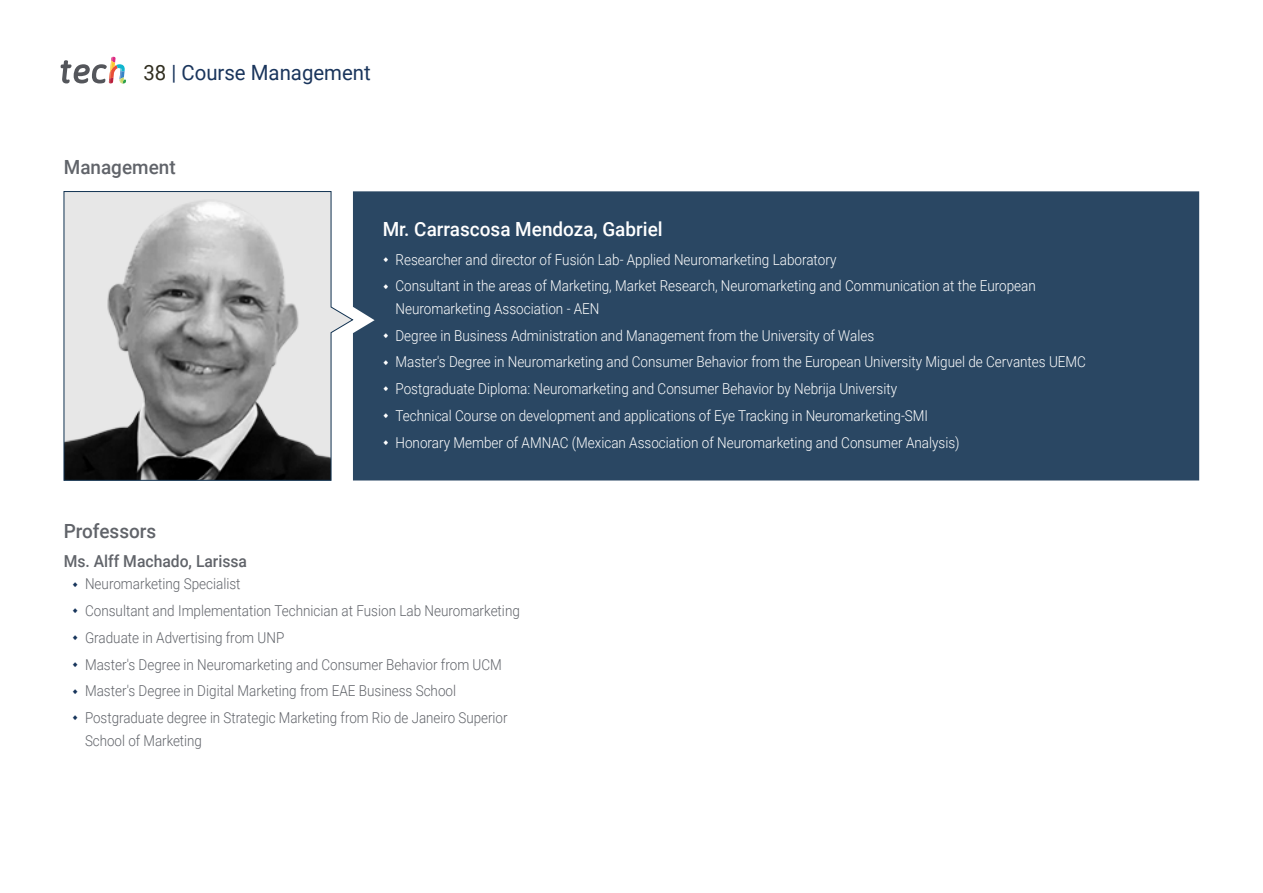
<style>
.page{position:relative;width:1263px;height:893px;background:#fff}
.page>*{position:absolute;margin:0;border:0;box-sizing:border-box;transform-origin:0 0}
.t1{font:21px "Roboto";color:#1a355c}
.t2{font:500 19.5px "Roboto";color:#fff}
.t3{font:500 19.5px "Roboto";color:#61646a}
.t4{font:500 16.5px "Roboto";color:#61646a;scale:.95 1}
.t5{font:300 15px/26.7px "Roboto";color:#fff;scale:.9 1}
.t6{font:300 15px/26.7px "Roboto";color:#61646a;scale:.9 1}
.t7{font:300 15px "Roboto";color:#61646a;scale:.89 1}
.s1{color:#312e20}
</style>
<div class="page">
<svg style="left:61px;top:57px;width:65px;height:27px"></svg>
<div style="left:353px;top:191px;width:846px;height:289px;background:#2a4763"></div>
<svg style="left:64px;top:191px;width:289px;height:290px;background:#aeaeae"></svg>
<svg style="left:384px;top:257px;width:4px;height:5px"></svg>
<svg style="left:384px;top:284px;width:4px;height:5px"></svg>
<svg style="left:384px;top:333px;width:4px;height:5px"></svg>
<svg style="left:384px;top:360px;width:4px;height:5px"></svg>
<svg style="left:384px;top:386px;width:4px;height:5px"></svg>
<svg style="left:384px;top:413px;width:4px;height:5px"></svg>
<svg style="left:384px;top:440px;width:4px;height:5px"></svg>
<h1 class="t1" style="left:144px;top:57px;width:229px"><span class="s1">38</span> | Course Management</h1>
<h2 class="t3" style="left:64px;top:154px;width:113px">Management</h2>
<h2 class="t2" style="left:383px;top:215px;width:281px">Mr. Carrascosa Mendoza, Gabriel</h2>
<p class="t5" style="left:395px;top:245px;width:713px">Researcher and director of Fusión Lab- Applied Neuromarketing Laboratory<br>Consultant in the areas of Marketing, Market Research, Neuromarketing and Communication at the European</p>
<p class="t5" style="left:395px;top:294px;width:769px">Neuromarketing Association - AEN<br>Degree in Business Administration and Management from the University of Wales<br>Master's Degree in Neuromarketing and Consumer Behavior from the European University Miguel de Cervantes UEMC Postgraduate Diploma: Neuromarketing and Consumer Behavior by Nebrija University<br>Technical Course on development and applications of Eye Tracking in Neuromarketing-SMI<br>Honorary Member of AMNAC (Mexican Association of Neuromarketing and Consumer Analysis)</p>
<h2 class="t3" style="left:64px;top:517px;width:94px">Professors</h2>
<p class="t4" style="left:64px;top:550px;width:194px">Ms. Alff Machado, Larissa</p>
<p class="t6" style="left:85px;top:570px;width:485px">Neuromarketing Specialist<br>Consultant and Implementation Technician at Fusion Lab Neuromarketing Graduate in Advertising from UNP<br>Master's Degree in Neuromarketing and Consumer Behavior from UCM Master's Degree in Digital Marketing from EAE Business School Postgraduate degree in Strategic Marketing from Rio de Janeiro Superior</p>
<p class="t7" style="left:85px;top:730px;width:133px">School of Marketing</p>
</div>
